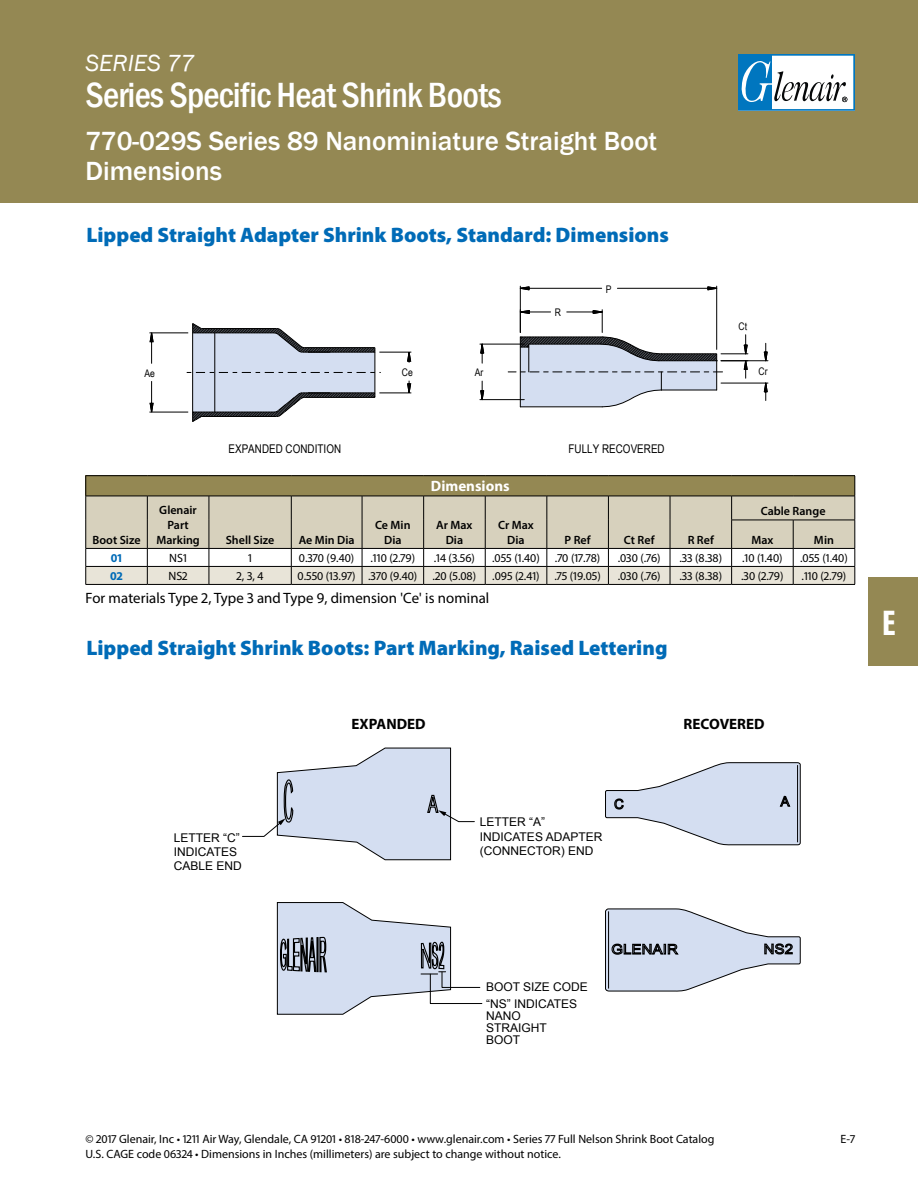
<style>
.page{position:relative;width:918px;height:1188px;background:#fff}
.page>*{position:absolute;margin:0;border:0;box-sizing:border-box;transform-origin:0 0}
.t1{font:500 condensed 36px "Franklin Gothic";letter-spacing:-.02em;color:#fff}
.t2{font:700 condensed 36px "Myriad Pro";color:#fff}
.t3{font:500 27px/30px "Franklin Gothic";color:#fff}
.t4{font:italic 24px "Franklin Gothic";color:#fff}
.t5{font:900 21px "Myriad Pro";color:#006bb7}
.t6{font:15px "Myriad Pro";letter-spacing:-.02em;color:#000}
.t7{font:700 15px "Myriad Pro";color:#000}
.t8{font:700 15px "Myriad Pro";color:#fff}
.t9{font:12px/15px "Myriad Pro";color:#000}
.t10{font:12px/14.4px "Arial";color:#000}
.t11{font:600 12px/15px "Myriad Pro";color:#000;text-align:center}
.t12{font:12px "Arial Narrow";color:#000}
.t13{font:700 12px "Myriad Pro";color:#006bb7}
.t14{font:10.5px "Arial Narrow";color:#000}
</style>
<div class="page">
<div style="left:0;top:0;width:918px;height:202px;background:#948853"></div>
<svg style="left:738px;top:54px;width:117px;height:57px;background:#9fc3d9"></svg>
<div style="left:868px;top:578px;width:50px;height:88px;background:#948853"></div>
<hr style="left:86px;top:475px;width:61px;height:1px;background:#000">
<hr style="left:147px;top:475px;width:62px;height:1px;background:#000">
<hr style="left:209px;top:475px;width:82px;height:1px;background:#000">
<hr style="left:291px;top:475px;width:71px;height:1px;background:#000">
<hr style="left:362px;top:475px;width:62px;height:1px;background:#000">
<hr style="left:424px;top:475px;width:61px;height:1px;background:#000">
<hr style="left:485px;top:475px;width:62px;height:1px;background:#000">
<hr style="left:547px;top:475px;width:61px;height:1px;background:#000">
<hr style="left:608px;top:475px;width:62px;height:1px;background:#000">
<hr style="left:670px;top:475px;width:62px;height:1px;background:#000">
<hr style="left:732px;top:475px;width:61px;height:1px;background:#000">
<hr style="left:793px;top:475px;width:62px;height:1px;background:#000">
<svg style="left:85px;top:476px;width:771px;height:108px"></svg>
<hr style="left:86px;top:584px;width:61px;height:1px;background:#000">
<hr style="left:147px;top:584px;width:62px;height:1px;background:#000">
<hr style="left:209px;top:584px;width:82px;height:1px;background:#000">
<hr style="left:291px;top:584px;width:71px;height:1px;background:#000">
<hr style="left:362px;top:584px;width:62px;height:1px;background:#000">
<hr style="left:424px;top:584px;width:61px;height:1px;background:#000">
<hr style="left:485px;top:584px;width:62px;height:1px;background:#000">
<hr style="left:547px;top:584px;width:61px;height:1px;background:#000">
<hr style="left:608px;top:584px;width:62px;height:1px;background:#000">
<hr style="left:670px;top:584px;width:62px;height:1px;background:#000">
<hr style="left:732px;top:584px;width:61px;height:1px;background:#000">
<hr style="left:793px;top:584px;width:62px;height:1px;background:#000">
<hr style="left:480px;top:399px;width:44px;height:1px;background:#000">
<hr style="left:480px;top:344px;width:44px;height:1px;background:#000">
<svg style="left:480px;top:380px;width:5px;height:21px"></svg>
<svg style="left:480px;top:343px;width:5px;height:21px"></svg>
<hr style="left:721px;top:360px;width:47px;height:1px;background:#000">
<hr style="left:721px;top:383px;width:47px;height:1px;background:#000">
<svg style="left:763px;top:343px;width:5px;height:58px"></svg>
<hr style="left:520px;top:286px;width:1px;height:47px;background:#000">
<hr style="left:716px;top:286px;width:1px;height:63px;background:#000">
<svg style="left:519px;top:286px;width:83px;height:5px"></svg>
<svg style="left:617px;top:286px;width:101px;height:5px"></svg>
<hr style="left:149px;top:332px;width:39px;height:1px;background:#000">
<hr style="left:149px;top:412px;width:39px;height:1px;background:#000">
<svg style="left:149px;top:332px;width:5px;height:32px"></svg>
<svg style="left:149px;top:381px;width:5px;height:32px"></svg>
<hr style="left:379px;top:393px;width:32px;height:1px;background:#000">
<hr style="left:379px;top:352px;width:32px;height:1px;background:#000">
<svg style="left:407px;top:380px;width:5px;height:14px"></svg>
<svg style="left:407px;top:351px;width:5px;height:12px"></svg>
<svg style="left:187px;top:323px;width:194px;height:99px"></svg>
<svg style="left:508px;top:310px;width:240px;height:98px"></svg>
<svg style="left:605px;top:762px;width:196px;height:84px"></svg>
<svg style="left:605px;top:908px;width:196px;height:84px"></svg>
<svg style="left:277px;top:902px;width:206px;height:113px"></svg>
<hr style="left:608px;top:911px;width:1px;height:78px;background:#000">
<hr style="left:797px;top:765px;width:1px;height:77px;background:#000">
<svg style="left:242px;top:747px;width:233px;height:114px"></svg>
<h3 class="t4" style="left:86px;top:48px;width:111px">SERIES 77</h3>
<h1 class="t1" style="left:86px;top:71px;width:418px">Series Specific Heat Shrink Boots</h1>
<h2 class="t3" style="left:86px;top:127px;width:573px">770-029S Series 89 Nanominiature Straight Boot<br>Dimensions</h2>
<h3 class="t5" style="left:86px;top:223px;width:584px">Lipped Straight Adapter Shrink Boots, Standard: Dimensions</h3>
<p class="t14" style="left:145px;top:365px;width:12px">Ae</p>
<p class="t14" style="left:402px;top:365px;width:13px">Ce</p>
<p class="t14" style="left:475px;top:365px;width:10px">Ar</p>
<p class="t14" style="left:555px;top:305px;width:8px">R</p>
<p class="t14" style="left:606px;top:281px;width:7px">P</p>
<p class="t14" style="left:739px;top:319px;width:10px">Ct</p>
<p class="t14" style="left:759px;top:364px;width:11px">Cr</p>
<p class="t11" style="left:93px;top:532px;width:50px">Boot Size</p>
<p class="t11" style="left:156px;top:502px;width:45px">Glenair<br>Part<br>Marking</p>
<p class="t12" style="left:228px;top:440px;width:114px">EXPANDED CONDITION</p>
<p class="t12" style="left:569px;top:440px;width:98px">FULLY RECOVERED</p>
<p class="t11" style="left:226px;top:532px;width:50px">Shell Size</p>
<p class="t11" style="left:299px;top:532px;width:58px">Ae Min Dia</p>
<p class="t8" style="left:431px;top:477px;width:80px">Dimensions</p>
<p class="t11" style="left:375px;top:517px;width:37px">Ce Min<br>Dia</p>
<p class="t11" style="left:436px;top:517px;width:38px">Ar Max<br>Dia</p>
<p class="t11" style="left:498px;top:517px;width:37px">Cr Max<br>Dia</p>
<p class="t11" style="left:565px;top:532px;width:28px">P Ref</p>
<p class="t11" style="left:624px;top:532px;width:32px">Ct Ref</p>
<p class="t11" style="left:688px;top:532px;width:28px">R Ref</p>
<p class="t11" style="left:761px;top:504px;width:66px">Cable Range</p>
<p class="t11" style="left:751px;top:532px;width:23px">Max</p>
<p class="t11" style="left:814px;top:532px;width:21px">Min</p>
<p class="t13" style="left:111px;top:550px;width:13px">01</p>
<p class="t9" style="left:169px;top:550px;width:19px">NS1</p>
<p class="t9" style="left:248px;top:550px;width:5px">1</p>
<p class="t9" style="left:299px;top:550px;width:57px">0.370 (9.40)</p>
<p class="t9" style="left:370px;top:550px;width:46px">.110 (2.79)</p>
<p class="t9" style="left:434px;top:550px;width:43px">.14 (3.56)</p>
<p class="t9" style="left:492px;top:550px;width:49px">.055 (1.40)</p>
<p class="t9" style="left:555px;top:550px;width:47px">.70 (17.78)</p>
<p class="t9" style="left:618px;top:550px;width:44px">.030 (.76)</p>
<p class="t9" style="left:679px;top:550px;width:44px">.33 (8.38)</p>
<p class="t9" style="left:742px;top:550px;width:42px">.10 (1.40)</p>
<p class="t9" style="left:800px;top:550px;width:49px">.055 (1.40)</p>
<p class="t13" style="left:110px;top:568px;width:14px">02</p>
<p class="t9" style="left:168px;top:568px;width:21px">NS2</p>
<p class="t9" style="left:237px;top:568px;width:28px">2, 3, 4</p>
<p class="t9" style="left:298px;top:568px;width:121px">0.550 (13.97) .370 (9.40)</p>
<p class="t9" style="left:433px;top:568px;width:45px">.20 (5.08)</p>
<p class="t9" style="left:492px;top:568px;width:110px">.095 (2.41) .75 (19.05)</p>
<p class="t9" style="left:618px;top:568px;width:44px">.030 (.76)</p>
<p class="t9" style="left:679px;top:568px;width:44px">.33 (8.38)</p>
<p class="t9" style="left:741px;top:568px;width:44px">.30 (2.79)</p>
<p class="t9" style="left:802px;top:568px;width:46px">.110 (2.79)</p>
<p class="t6" style="left:86px;top:589px;width:406px">For materials Type 2, Type 3 and Type 9, dimension 'Ce' is nominal</p>
<h3 class="t5" style="left:86px;top:636px;width:583px">Lipped Straight Shrink Boots: Part Marking, Raised Lettering</h3>
<p class="t10" style="left:174px;top:830px;width:70px">LETTER “C”<br>INDICATES<br>CABLE END</p>
<p class="t7" style="left:352px;top:714px;width:76px">EXPANDED</p>
<p class="t7" style="left:684px;top:714px;width:82px">RECOVERED</p>
<p class="t10" style="left:480px;top:815px;width:124px">LETTER “A”<br>INDICATES ADAPTER (CONNECTOR) END</p>
<h1 class="t2" style="left:882px;top:601px;width:16px">E</h1>
<p class="t10" style="left:486px;top:980px;width:103px">BOOT SIZE CODE</p>
<p class="t10" style="left:486px;top:998px;width:93px;line-height:12px">“NS” INDICATES<br>NANO<br>STRAIGHT<br>BOOT</p>
<p class="t9" style="left:86px;top:1131px;width:631px">© 2017 Glenair, Inc • 1211 Air Way, Glendale, CA 91201 • 818-247-6000 • www.glenair.com • Series 77 Full Nelson Shrink Boot Catalog<br>U.S. CAGE code 06324 • Dimensions in Inches (millimeters) are subject to change without notice.</p>
<p class="t9" style="left:840px;top:1131px;width:16px">E-7</p>
</div>
